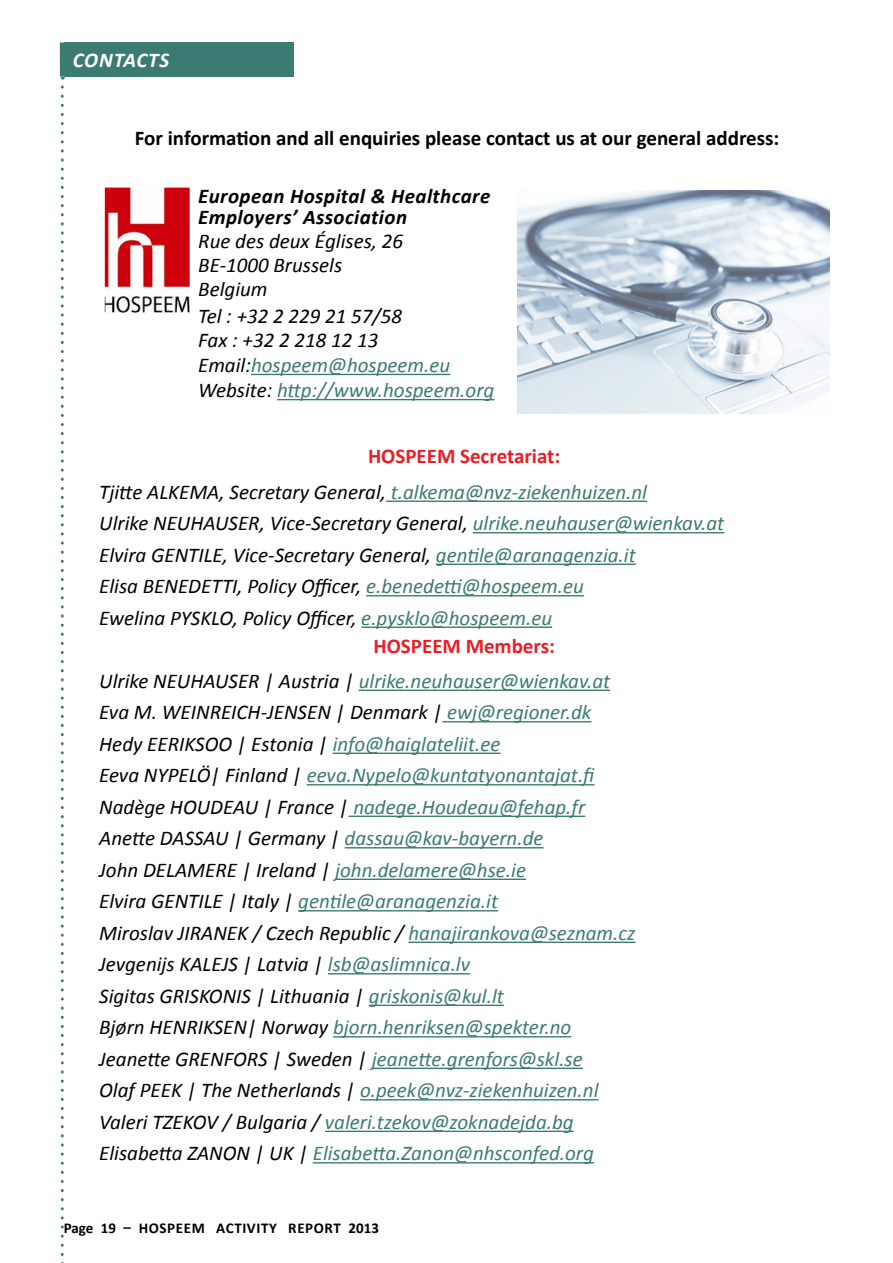
<style>
.page{position:relative;width:893px;height:1263px;background:#fff}
.page>*{position:absolute;margin:0;border:0;box-sizing:border-box;transform-origin:0 0}
.t1{font:italic 21px/31.5px "Calibri";color:#000}
.t2{font:italic 21px/34.5px "Calibri";color:#3b7b72}
.t3{font:700 21px "Calibri";color:#000}
.t4{font:italic 700 21px/21px "Calibri";letter-spacing:.02em;color:#000}
.t5{font:italic 700 21px "Calibri";letter-spacing:.04em;color:#fff}
.t6{font:700 15px "Calibri";color:#000}
.s1{color:#3b7b72}
.s2{font-weight:700;font-style:normal;color:#ed1c24}
.s3{color:#000}
</style>
<div class="page">
<img style="left:517px;top:191px;width:312px;height:222px">
<img style="left:106px;top:189px;width:83px;height:124px">
<div style="left:99px;top:182px;width:97px;height:141px;border:6px solid #fff"></div>
<hr style="left:251px;top:374px;width:199px;height:1px;background:#3b7b72">
<hr style="left:277px;top:399px;width:217px;height:1px;background:#3b7b72">
<hr style="left:386px;top:501px;width:261px;height:1px;background:#3b7b72">
<hr style="left:473px;top:532px;width:251px;height:1px;background:#3b7b72">
<hr style="left:436px;top:564px;width:200px;height:1px;background:#3b7b72">
<hr style="left:366px;top:595px;width:218px;height:1px;background:#3b7b72">
<hr style="left:361px;top:627px;width:191px;height:1px;background:#3b7b72">
<hr style="left:359px;top:690px;width:251px;height:1px;background:#3b7b72">
<hr style="left:442px;top:721px;width:149px;height:1px;background:#3b7b72">
<hr style="left:333px;top:753px;width:167px;height:1px;background:#3b7b72">
<hr style="left:307px;top:784px;width:287px;height:1px;background:#3b7b72">
<hr style="left:349px;top:816px;width:236px;height:1px;background:#3b7b72">
<hr style="left:345px;top:847px;width:199px;height:1px;background:#3b7b72">
<hr style="left:335px;top:879px;width:191px;height:1px;background:#3b7b72">
<hr style="left:298px;top:910px;width:200px;height:1px;background:#3b7b72">
<hr style="left:408px;top:942px;width:228px;height:1px;background:#3b7b72">
<hr style="left:328px;top:973px;width:142px;height:1px;background:#3b7b72">
<hr style="left:369px;top:1005px;width:135px;height:1px;background:#3b7b72">
<hr style="left:333px;top:1036px;width:238px;height:1px;background:#3b7b72">
<hr style="left:372px;top:1068px;width:211px;height:1px;background:#3b7b72">
<hr style="left:360px;top:1099px;width:238px;height:1px;background:#3b7b72">
<hr style="left:325px;top:1131px;width:249px;height:1px;background:#3b7b72">
<hr style="left:313px;top:1162px;width:281px;height:1px;background:#3b7b72">
<div style="left:64px;top:43px;width:229px;height:34px;background:#3b7b72"></div>
<svg style="left:61px;top:87px;width:3px;height:1176px"></svg>
<hr style="left:60px;top:43px;width:4px;height:34px;background:#3b7b72">
<p class="t5" style="left:73px;top:47px;width:98px">contacts</p>
<p class="t3" style="left:135px;top:125px;width:646px">For information and all enquiries please contact us at our general address:</p>
<p class="t4" style="left:198px;top:184px;width:294px">European Hospital &amp; Healthcare<br>Employers’ Association</p>
<p class="t1" style="left:198px;top:228px;width:206px;line-height:24px">Rue des deux églises, 26<br>BE-1000 Brussels<br>Belgium</p>
<p class="t1" style="left:198px;top:302px;width:298px;line-height:24.8px">Tel : +32 2 229 21 57/58<br>Fax : +32 2 218 12 13<br>Email:<span class="s1">hospeem@hospeem.eu<br></span>Website: <span class="s1">http://www.hospeem.org</span></p>
<p class="t1" style="left:99px;top:437px;width:549px;line-height:36px;text-indent:269px"><span class="s2">HOSPEEM Secretariat:<br></span>Tjitte ALKEMA, Secretary General, <span class="s1">t.alkema@nvz-ziekenhuizen.nl</span></p>
<p class="t1" style="left:99px;top:507px;width:626px">Ulrike NEUHAUSER, Vice-Secretary General, <span class="s1">ulrike.neuhauser@wienkav.at </span>Elvira GENTILE, Vice-Secretary General, <span class="s1">gentile@aranagenzia.it<br></span>Elisa BENEDETTI, Policy Officer, <span class="s1">e.benedetti@hospeem.eu<br></span>Ewelina PYSKLO, Policy Officer, <span class="s1">e.pysklo@hospeem.eu</span></p>
<p class="t2" style="left:99px;top:628px;width:512px;text-indent:274px"><span class="s2">HOSPEEM Members:<br></span><span class="s3">Ulrike NEUHAUSER | Austria |</span> ulrike.neuhauser@wienkav.at</p>
<p class="t1" style="left:99px;top:696px;width:538px">Eva M. WEINREICH-JENSEN | Denmark | <span class="s1">ewj@regioner.dk </span>Hedy EERIKSOO | Estonia | <span class="s1">info@haiglateliit.ee<br></span>Eeva NYPELÖ| Finland | <span class="s1">eeva.Nypelo@kuntatyonantajat.fi </span>Nadège HOUDEAU | France | <span class="s1">nadege.Houdeau@fehap.fr </span>Anette DASSAU | Germany | <span class="s1">dassau@kav-bayern.de<br></span>John DELAMERE | Ireland | <span class="s1">john.delamere@hse.ie<br></span>Elvira GENTILE | Italy | <span class="s1">gentile@aranagenzia.it<br></span>Miroslav JIRANEK / Czech Republic / <span class="s1">hanajirankova@seznam.cz </span>Jevgenijs KALEJS | Latvia | <span class="s1">lsb@aslimnica.lv<br></span>Sigitas GRISKONIS | Lithuania | <span class="s1">griskonis@kul.lt<br></span>Bjørn HENRIKSEN| Norway <span class="s1">bjorn.henriksen@spekter.no </span>Jeanette GRENFORS | Sweden | <span class="s1">jeanette.grenfors@skl.se<br></span>Olaf PEEK | The Netherlands | <span class="s1">o.peek@nvz-ziekenhuizen.nl </span>Valeri TZEKOV / Bulgaria / <span class="s1">valeri.tzekov@zoknadejda.bg </span>Elisabetta ZANON | UK | <span class="s1">Elisabetta.Zanon@nhsconfed.org</span></p>
<p class="t6" style="left:64px;top:1219px;width:77px">Page 19 – hospeem</p>
<p class="t6" style="left:216px;top:1219px;width:18px">Activit</p>
<p class="t6" style="left:269px;top:1219px;width:37px">y Report</p>
<p class="t6" style="left:349px;top:1219px;width:32px">2013</p>
</div>
